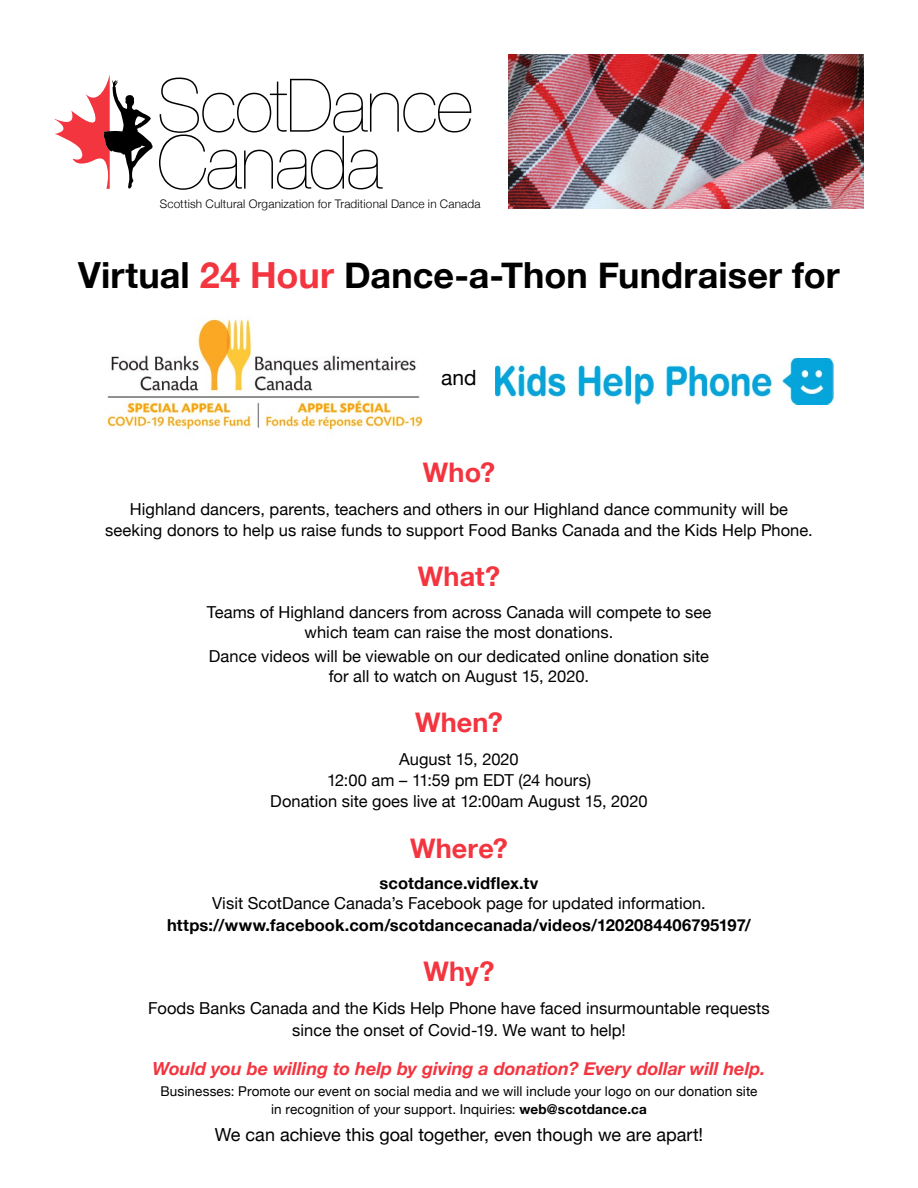
<style>
.page{position:relative;width:918px;height:1188px;background:#fff}
.page>*{position:absolute;margin:0;border:0;box-sizing:border-box;transform-origin:0 0}
.t1{font:700 36px "Helvetica Neue";color:#000}
.t2{font:700 27px "Helvetica Neue";letter-spacing:.005em;color:#f33540}
.t3{font:21px "Helvetica Neue";color:#000}
.t4{font:italic 700 18px "Helvetica Neue";color:#f33540}
.t5{font:18px "Helvetica Neue";color:#000}
.t6{font:16.5px/21px "Helvetica Neue";color:#000;text-align:center}
.t7{font:700 16.5px/21.6px "Helvetica Neue";letter-spacing:.01em;color:#000;text-align:center}
.t8{font:13.5px/18px "Helvetica Neue";letter-spacing:.01em;color:#000;text-align:center}
.t9{font:300 11.85px "Helvetica Neue";letter-spacing:.015em;color:#000}
.s1{color:#f33540}
.s2{font-weight:400}
.s3{font-weight:700}
</style>
<div class="page">
<svg style="left:159px;top:78px;width:312px;height:112px"></svg>
<svg style="left:54px;top:74px;width:99px;height:115px"></svg>
<img style="left:509px;top:54px;width:355px;height:154px">
<img style="left:107px;top:319px;width:315px;height:112px">
<img style="left:495px;top:358px;width:338px;height:46px">
<p class="t9" style="left:160px;top:195px;width:322px">Scottish Cultural Organization for Traditional Dance in Canada</p>
<p class="t1" style="left:78px;top:247px;width:763px">Virtual <span class="s1">24 Hour</span> Dance-a-Thon Fundraiser for</p>
<p class="t3" style="left:441px;top:362px;width:37px">and</p>
<p class="t2" style="left:423px;top:451px;width:74px">Who?</p>
<p class="t6" style="left:105px;top:500px;width:709px">Highland dancers, parents, teachers and others in our Highland dance community will be seeking donors to help us raise funds to support Food Banks Canada and the Kids Help Phone.</p>
<p class="t2" style="left:418px;top:556px;width:84px">What?</p>
<p class="t6" style="left:207px;top:603px;width:506px;line-height:19.8px">Teams of Highland dancers from across Canada will compete to see which team can raise the most donations.</p>
<p class="t6" style="left:209px;top:647px;width:502px;line-height:19.8px">Dance videos will be viewable on our dedicated online donation site for all to watch on August 15, 2020.</p>
<p class="t2" style="left:415px;top:701px;width:89px">When?</p>
<p class="t6" style="left:327px;top:750px;width:265px">August 15, 2020<br>12:00 am – 11:59 pm EDT (24 hours)</p>
<p class="t6" style="left:270px;top:792px;width:379px">Donation site goes live at 12:00am August 15, 2020</p>
<p class="t2" style="left:410px;top:827px;width:99px">Where?</p>
<p class="t7" style="left:380px;top:873px;width:160px">scotdance.vidflex.tv</p>
<p class="t7" style="left:167px;top:893px;width:585px"><span class="s2">Visit ScotDance Canada’s Facebook page for updated information. </span>https://www.facebook.com/scotdancecanada/videos/1202084406795197/</p>
<p class="t2" style="left:423px;top:950px;width:73px">Why?</p>
<p class="t6" style="left:148px;top:999px;width:623px;line-height:21.6px">Foods Banks Canada and the Kids Help Phone have faced insurmountable requests since the onset of Covid-19. We want to help!</p>
<p class="t4" style="left:153px;top:1055px;width:614px">Would you be willing to help by giving a donation? Every dollar will help.</p>
<p class="t8" style="left:160px;top:1083px;width:599px">Businesses: Promote our event on social media and we will include your logo on our donation site in recognition of your support. Inquiries: <span class="s3">web@scotdance.ca</span></p>
<p class="t5" style="left:215px;top:1122px;width:490px">We can achieve this goal together, even though we are apart!</p>
</div>
